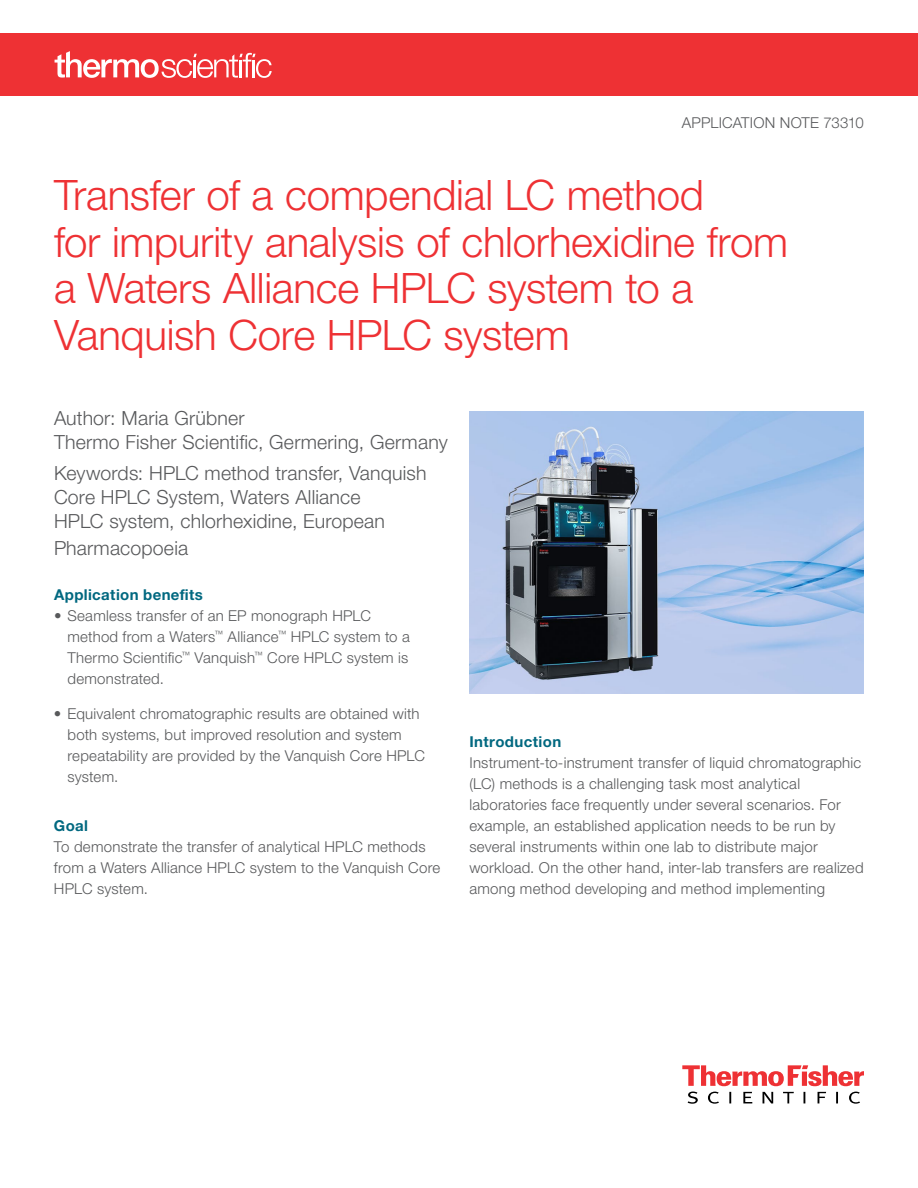
<style>
.page{position:relative;width:918px;height:1188px;background:#fff}
.page>*{position:absolute;margin:0;border:0;box-sizing:border-box;transform-origin:0 0}
.t1{font:300 42px/46.5px "Helvetica Neue LTW1 G";letter-spacing:-.005em;color:#ee3134}
.t2{font:300 19.5px/24px "Helvetica Neue LTW1 G";letter-spacing:.01em;color:#58595b}
.t3{font:300 15px/21px "Helvetica Neue LTW1 G";letter-spacing:.015em;color:#58595b}
.t4{font:700 15px "Helvetica Neue LTW1 G";letter-spacing:.025em;color:#006880}
</style>
<div class="page">
<svg style="left:682px;top:1065px;width:182px;height:21px"></svg>
<svg style="left:688px;top:1092px;width:172px;height:12px"></svg>
<div style="left:0;top:33px;width:918px;height:63px;background:#ee3134"></div>
<svg style="left:55px;top:51px;width:217px;height:27px"></svg>
<img style="left:470px;top:411px;width:394px;height:282px">
<p class="t3" style="left:682px;top:112px;width:184px">APPLICATION NOTE 73310</p>
<h1 class="t1" style="left:54px;top:172px;width:736px">Transfer of a compendial LC method<br>for impurity analysis of chlorhexidine from a Waters Alliance HPLC system to a Vanquish Core HPLC system</h1>
<h2 class="t2" style="left:54px;top:406px;width:395px">Author: Maria Grübner<br>Thermo Fisher Scientific, Germering, Germany</h2>
<h2 class="t2" style="left:54px;top:461px;width:374px">Keywords: HPLC method transfer, Vanquish<br>Core HPLC System, Waters Alliance<br>HPLC system, chlorhexidine, European</h2>
<h2 class="t2" style="left:54px;top:536px;width:136px">Pharmacopoeia</h2>
<p class="t4" style="left:54px;top:585px;width:150px">Application benefits</p>
<p class="t3" style="left:67px;top:605px;width:344px;text-indent:-13px">• Seamless transfer of an EP monograph HPLC method from a Waters<sup>™</sup> Alliance<sup>™</sup> HPLC system to a Thermo Scientific<sup>™</sup> Vanquish<sup>™</sup> Core HPLC system is demonstrated.</p>
<p class="t3" style="left:67px;top:703px;width:359px;text-indent:-14px">• Equivalent chromatographic results are obtained with both systems, but improved resolution and system repeatability are provided by the Vanquish Core HPLC system.</p>
<p class="t4" style="left:54px;top:816px;width:36px">Goal</p>
<p class="t3" style="left:54px;top:836px;width:388px">To demonstrate the transfer of analytical HPLC methods from a Waters Alliance HPLC system to the Vanquish Core<br>HPLC system.</p>
<p class="t4" style="left:469px;top:732px;width:93px">Introduction</p>
<p class="t3" style="left:469px;top:752px;width:396px">Instrument-to-instrument transfer of liquid chromatographic (LC) methods is a challenging task most analytical laboratories face frequently under several scenarios. For example, an established application needs to be run by several instruments within one lab to distribute major workload. On the other hand, inter-lab transfers are realized among method developing and method implementing</p>
</div>
